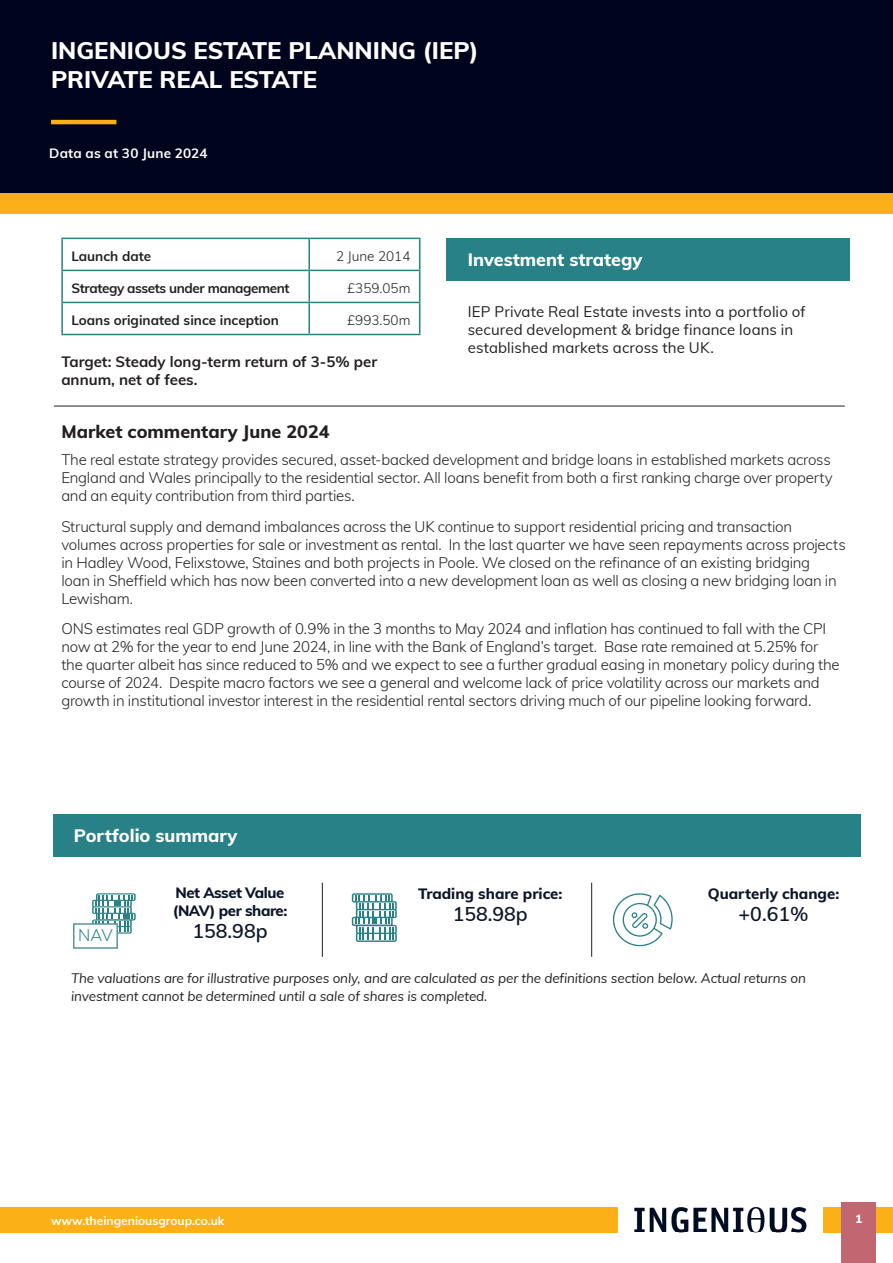
<style>
.page{position:relative;width:893px;height:1263px;background:#fff}
.page>*{position:absolute;margin:0;border:0;box-sizing:border-box;transform-origin:0 0}
.t1{font:800 24px/28.8px "Muli";color:#fff}
.Heading_2{font:600 19.5px "Muli";color:#0c1628}
.Heading_2-2{font:800 18px "Muli";color:#fff}
.Heading_2-3{font:800 18px "Muli";color:#231f20}
.t2{font:300 16.5px "Muli";color:#278186}
.Body_Copy{font:300 15px/18px "Muli";letter-spacing:-.015em;color:#231f20}
.Body_Copy-2{font:15px/18px "Muli";letter-spacing:.005em;color:#231f20}
.Body_Copy-3{font:700 15px/18px "Muli";color:#231f20}
.Heading_2-4{font:800 15px "Muli";color:#0c1628}
.Heading_2-5{font:800 15px/18px "Muli";letter-spacing:-.03em;color:#0c1628}
.Body_Copy-4{font:italic 13.5px/18px "Muli";letter-spacing:-.01em;color:#231f20}
.Body_Copy-5{font:700 13.5px "Muli";color:#231f20}
.Body_Copy-6{font:700 13.5px "Muli";letter-spacing:-.03em;color:#231f20}
.Body_Copy-7{font:300 13.5px "Muli";color:#231f20}
.Body_Copy-8{font:700 13.5px "Muli";letter-spacing:.015em;color:#fff}
.t3{font:700 12px "Muli";color:#fff}
.t4{font:800 12px "Muli";color:#fff}
</style>
<div class="page">
<div style="left:0;top:0;width:893px;height:204px;background:#00041c"></div>
<div style="left:0;top:1207px;width:893px;height:26px;background:#fbb017"></div>
<div style="left:0;top:193px;width:893px;height:21px;background:#fbb017"></div>
<div style="left:619px;top:1206px;width:204px;height:28px;background:#fff"></div>
<img style="left:635px;top:1207px;width:172px;height:26px">
<div style="left:841px;top:1202px;width:35px;height:60px;background:#c26771"></div>
<hr style="left:51px;top:120px;width:65px;height:4px;background:#fbb017">
<div style="left:53px;top:814px;width:808px;height:43px;background:#278186"></div>
<div style="left:446px;top:238px;width:404px;height:42px;background:#278186"></div>
<hr style="left:54px;top:406px;width:791px;height:1px;background:#231f20">
<svg style="left:612px;top:893px;width:61px;height:53px"></svg>
<svg style="left:352px;top:893px;width:45px;height:49px"></svg>
<hr style="left:61px;top:238px;width:248px;height:1px;background:#278186">
<hr style="left:61px;top:239px;width:2px;height:31px;background:#278186">
<hr style="left:309px;top:238px;width:111px;height:1px;background:#278186">
<hr style="left:308px;top:239px;width:2px;height:31px;background:#278186">
<hr style="left:419px;top:239px;width:1px;height:31px;background:#278186">
<hr style="left:61px;top:270px;width:248px;height:1px;background:#278186">
<hr style="left:61px;top:271px;width:2px;height:31px;background:#278186">
<hr style="left:309px;top:270px;width:111px;height:1px;background:#278186">
<hr style="left:308px;top:271px;width:2px;height:31px;background:#278186">
<hr style="left:419px;top:271px;width:1px;height:31px;background:#278186">
<hr style="left:61px;top:302px;width:248px;height:1px;background:#278186">
<hr style="left:61px;top:303px;width:2px;height:31px;background:#278186">
<hr style="left:309px;top:302px;width:111px;height:1px;background:#278186">
<hr style="left:308px;top:303px;width:2px;height:31px;background:#278186">
<hr style="left:419px;top:303px;width:1px;height:31px;background:#278186">
<hr style="left:61px;top:334px;width:248px;height:1px;background:#278186">
<hr style="left:309px;top:334px;width:111px;height:1px;background:#278186">
<svg style="left:92px;top:893px;width:44px;height:41px"></svg>
<div style="left:74px;top:924px;width:43px;height:24px;background:#fff"></div>
<div style="left:73px;top:923px;width:45px;height:26px;border:2px solid #5a9399"></div>
<hr style="left:322px;top:883px;width:1px;height:74px;background:#231f20">
<hr style="left:591px;top:883px;width:1px;height:74px;background:#231f20">
<p class="t1" style="left:51px;top:35px;width:429px">INGENIOUS ESTATE PLANNING (IEP)<br>PRIVATE REAL ESTATE</p>
<p class="Body_Copy-8" style="left:49px;top:143px;width:160px">Data as at 30 June 2024</p>
<p class="Body_Copy-5" style="left:71px;top:246px;width:81px">Launch date</p>
<p class="Body_Copy-7" style="left:336px;top:246px;width:76px">2 June 2014</p>
<p class="Body_Copy-6" style="left:71px;top:278px;width:220px">Strategy assets under management</p>
<p class="Body_Copy-7" style="left:347px;top:279px;width:65px">£359.05m</p>
<p class="Body_Copy-5" style="left:71px;top:310px;width:209px">Loans originated since inception</p>
<p class="Body_Copy-7" style="left:347px;top:311px;width:65px">£993.50m</p>
<p class="Body_Copy-3" style="left:61px;top:352px;width:317px">Target: Steady long-term return of 3-5% per annum, net of fees.</p>
<p class="Heading_2-3" style="left:61px;top:418px;width:270px">Market commentary June 2024</p>
<p class="Heading_2-2" style="left:468px;top:246px;width:176px">Investment strategy</p>
<p class="Body_Copy-2" style="left:468px;top:302px;width:339px">IEP Private Real Estate invests into a portfolio of secured development &amp; bridge finance loans in established markets across the UK.</p>
<p class="Body_Copy" style="left:61px;top:450px;width:773px">The real estate strategy provides secured, asset-backed development and bridge loans in established markets across<br>England and Wales principally to the residential sector. All loans benefit from both a first ranking charge over property and an equity contribution from third parties.</p>
<p class="Body_Copy" style="left:61px;top:516px;width:786px">Structural supply and demand imbalances across the UK continue to support residential pricing and transaction volumes across properties for sale or investment as rental. In the last quarter we have seen repayments across projects in Hadley Wood, Felixstowe, Staines and both projects in Poole. We closed on the refinance of an existing bridging<br>loan in Sheffield which has now been converted into a new development loan as well as closing a new bridging loan in Lewisham.</p>
<p class="Body_Copy" style="left:61px;top:619px;width:780px">ONS estimates real GDP growth of 0.9% in the 3 months to May 2024 and inflation has continued to fall with the CPI now at 2% for the year to end June 2024, in line with the Bank of England’s target. Base rate remained at 5.25% for the quarter albeit has since reduced to 5% and we expect to see a further gradual easing in monetary policy during the course of 2024. Despite macro factors we see a general and welcome lack of price volatility across our markets and growth in institutional investor interest in the residential rental sectors driving much of our pipeline looking forward.</p>
<p class="Heading_2-2" style="left:74px;top:823px;width:165px">Portfolio summary</p>
<p class="Heading_2-5" style="left:173px;top:883px;width:116px">Net Asset Value (NAV) per share:</p>
<p class="t2" style="left:78px;top:923px;width:36px">NAV</p>
<p class="Heading_2" style="left:193px;top:917px;width:77px">158.98p</p>
<p class="Heading_2-4" style="left:418px;top:883px;width:146px">Trading share price:</p>
<p class="Heading_2" style="left:453px;top:900px;width:77px">158.98p</p>
<p class="Heading_2-4" style="left:708px;top:883px;width:133px">Quarterly change:</p>
<p class="Heading_2" style="left:739px;top:900px;width:71px">+0.61%</p>
<p class="Body_Copy-4" style="left:71px;top:968px;width:736px">The valuations are for illustrative purposes only, and are calculated as per the definitions section below. Actual returns on investment cannot be determined until a sale of shares is completed.</p>
<p class="t3" style="left:51px;top:1211px;width:175px">www.theingeniousgroup.co.uk</p>
<p class="t4" style="left:855px;top:1210px;width:9px">1</p>
</div>
